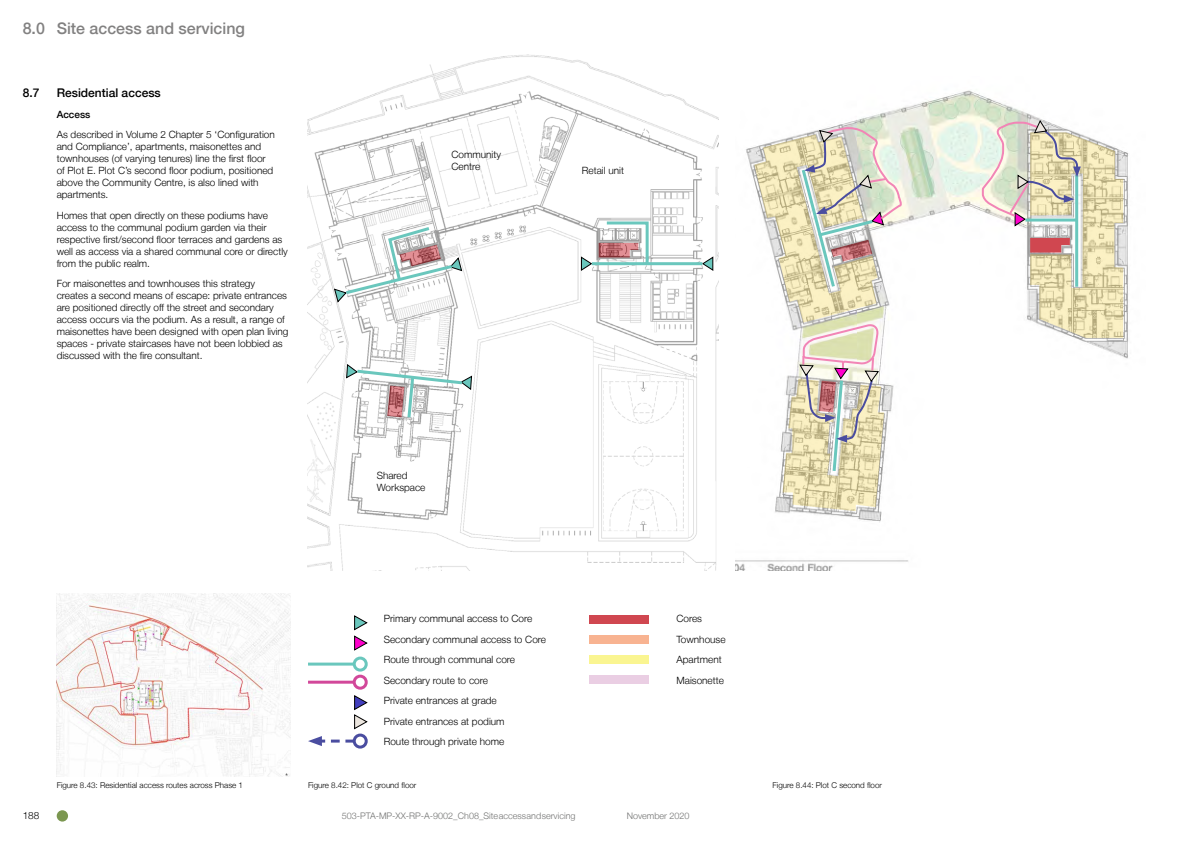
<style>
.page{position:relative;width:1191px;height:842px;background:#fff}
.page>*{position:absolute;margin:0;border:0;box-sizing:border-box;transform-origin:0 0}
.t1{font:500 16px "Helvetica Neue LT";color:#828181}
.t2{font:500 12px "Helvetica Neue LT";color:#000}
.t3{font:300 10px/12px "Helvetica Neue LT";color:#000}
.t4{font:500 10px "Helvetica Neue LT";color:#000}
.t5{font:300 9px "Helvetica Neue LT";color:#717271}
.t6{font:300 8px "Helvetica Neue LT";color:#000}
</style>
<div class="page">
<div style="left:589px;top:615px;width:59px;height:9px;background:#d04750"></div>
<img style="left:308px;top:54px;width:410px;height:516px">
<img style="left:735px;top:90px;width:393px;height:480px">
<div style="left:589px;top:635px;width:60px;height:9px;background:#f8b391"></div>
<svg style="left:354px;top:615px;width:14px;height:36px"></svg>
<div style="left:353px;top:733px;width:15px;height:15px;border:3px solid #4a4da0;border-radius:50%"></div>
<svg style="left:308px;top:736px;width:46px;height:10px"></svg>
<div style="left:589px;top:655px;width:60px;height:9px;background:#faf591"></div>
<div style="left:589px;top:675px;width:60px;height:9px;background:#eacee3"></div>
<svg style="left:354px;top:695px;width:14px;height:35px"></svg>
<hr style="left:308px;top:663px;width:46px;height:3px;background:#6ac7bd">
<div style="left:353px;top:657px;width:15px;height:15px;border:3px solid #6ac7bd;border-radius:50%"></div>
<hr style="left:308px;top:681px;width:46px;height:3px;background:#d2489a">
<div style="left:353px;top:675px;width:15px;height:15px;border:3px solid #d2489a;border-radius:50%"></div>
<img style="left:57px;top:593px;width:234px;height:183px">
<svg style="left:702px;top:256px;width:11px;height:15px"></svg>
<svg style="left:581px;top:257px;width:11px;height:14px"></svg>
<hr style="left:592px;top:262px;width:110px;height:3px;background:#6ac7bd">
<svg style="left:346px;top:364px;width:126px;height:57px"></svg>
<svg style="left:334px;top:225px;width:128px;height:78px"></svg>
<svg style="left:598px;top:220px;width:52px;height:47px"></svg>
<svg style="left:754px;top:125px;width:148px;height:446px"></svg>
<svg style="left:980px;top:120px;width:143px;height:218px"></svg>
<div style="left:57px;top:810px;width:11px;height:11px;background:#7b9750;border-radius:50%"></div>
<h1 class="t1" style="left:23px;top:19px;width:224px">8.0 Site access and servicing</h1>
<p class="t2" style="left:23px;top:86px;width:18px">8.7</p>
<p class="t2" style="left:57px;top:86px;width:106px">Residential access</p>
<p class="t4" style="left:57px;top:108px;width:35px">Access</p>
<p class="t3" style="left:57px;top:128px;width:220px">As described in Volume 2 Chapter 5 ‘Configuration and Compliance’, apartments, maisonettes and townhouses (of varying tenures) line the first floor of Plot E. Plot C’s second floor podium, positioned above the Community Centre, is also lined with apartments.</p>
<p class="t3" style="left:57px;top:209px;width:233px">Homes that open directly on these podiums have access to the communal podium garden via their respective first/second floor terraces and gardens as well as access via a shared communal core or directly from the public realm.</p>
<p class="t3" style="left:57px;top:277px;width:233px">For maisonettes and townhouses this strategy creates a second means of escape: private entrances are positioned directly off the street and secondary access occurs via the podium. As a result, a range of maisonettes have been designed with open plan living spaces - private staircases have not been lobbied as discussed with the fire consultant.</p>
<p class="t3" style="left:451px;top:148px;width:51px">Community<br>Centre</p>
<p class="t3" style="left:582px;top:165px;width:44px">Retail unit</p>
<p class="t3" style="left:377px;top:469px;width:50px">Shared<br>Workspace</p>
<p class="t6" style="left:57px;top:780px;width:188px">Figure 8.43: Residential access routes across Phase 1</p>
<p class="t3" style="left:384px;top:608px;width:164px;line-height:20.5px">Primary communal access to Core<br>Secondary communal access to Core<br>Route through communal core<br>Secondary route to core<br>Private entrances at grade<br>Private entrances at podium<br>Route through private home</p>
<p class="t3" style="left:676px;top:608px;width:51px;line-height:20.5px">Cores<br>Townhouse<br>Apartment<br>Maisonette</p>
<p class="t6" style="left:308px;top:780px;width:110px">Figure 8.42: Plot C ground floor</p>
<p class="t3" style="left:23px;top:809px;width:18px">188</p>
<p class="t5" style="left:342px;top:811px;width:235px">503-PTA-MP-XX-RP-A-9002_Ch08_Site access and servicing</p>
<p class="t5" style="left:626px;top:811px;width:64px">November 2020</p>
<p class="t6" style="left:772px;top:780px;width:111px">Figure 8.44: Plot C second floor</p>
</div>
